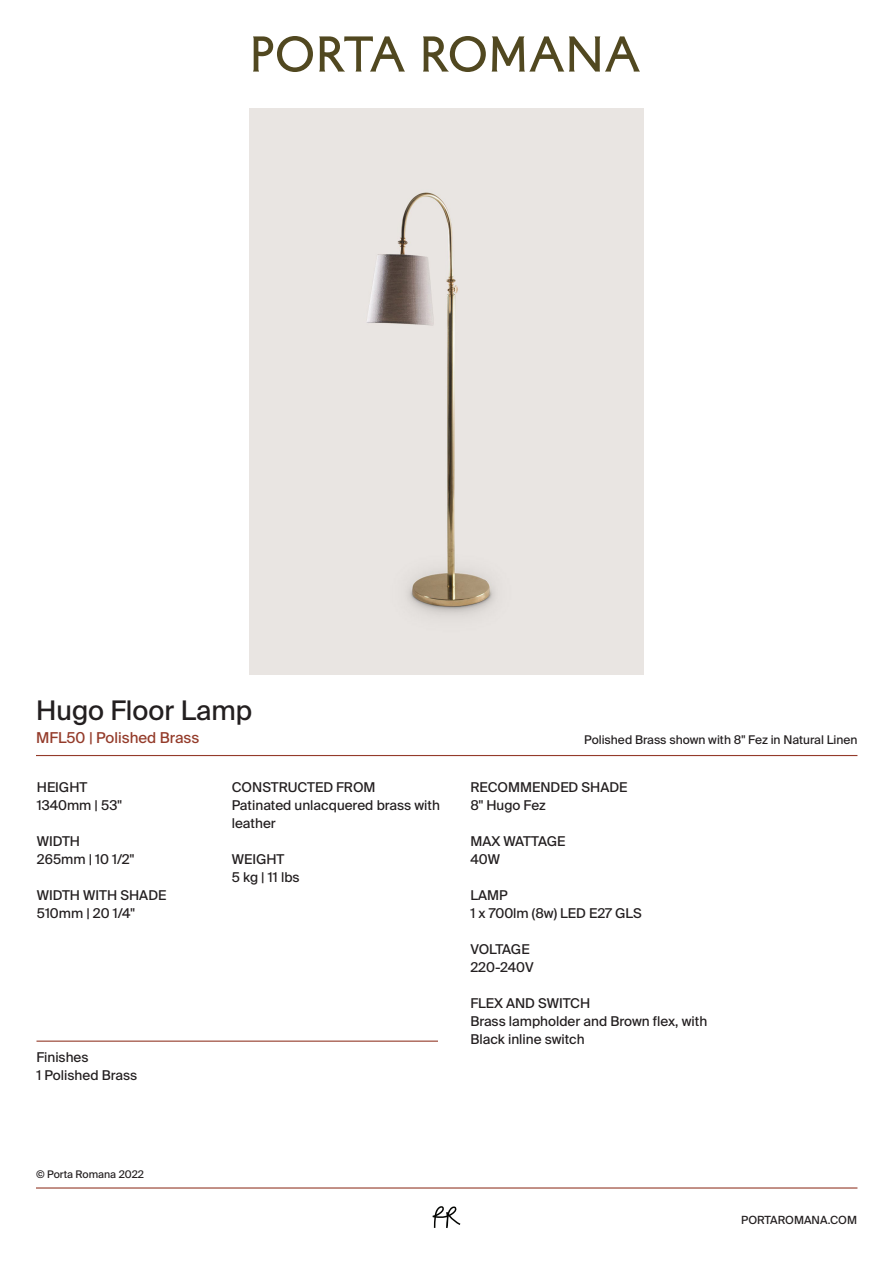
<style>
.page{position:relative;width:893px;height:1263px;background:#fff}
.page>*{position:absolute;margin:0;border:0;box-sizing:border-box;transform-origin:0 0}
.t1{font:27px "Suisse Intl";color:#231f20}
.t2{font:15px "Suisse Intl";color:#943b2a}
.t3{font:13.5px/18px "Suisse Intl";color:#231f20}
.t4{font:12px "Suisse Intl";color:#231f20}
.t5{font:11.25px "Suisse Intl";color:#231f20}
.t6{font:10.5px "Suisse Intl";color:#231f20}
</style>
<div class="page">
<hr style="left:36px;top:755px;width:821px;height:1px;background:#943b2a">
<div style="left:250px;top:108px;width:393px;height:566px;background:#e9e5e2"></div>
<svg style="left:253px;top:36px;width:60px;height:36px"></svg>
<svg style="left:319px;top:36px;width:86px;height:36px"></svg>
<svg style="left:423px;top:36px;width:63px;height:36px"></svg>
<svg style="left:492px;top:36px;width:148px;height:36px"></svg>
<hr style="left:36px;top:1040px;width:402px;height:2px;background:#943b2a">
<svg style="left:433px;top:1206px;width:27px;height:22px"></svg>
<hr style="left:36px;top:1187px;width:821px;height:1px;background:#943b2a">
<h1 class="t1" style="left:36px;top:695px;width:218px">Hugo Floor Lamp</h1>
<p class="t2" style="left:36px;top:729px;width:165px">MFL50 | Polished Brass</p>
<p class="t4" style="left:584px;top:733px;width:275px">Polished Brass shown with 8" Fez in Natural Linen</p>
<p class="t3" style="left:37px;top:778px;width:86px">HEIGHT<br>1340mm | 53"</p>
<p class="t3" style="left:37px;top:832px;width:99px">WIDTH<br>265mm | 10 1/2"</p>
<p class="t3" style="left:37px;top:886px;width:131px">WIDTH WITH SHADE<br>510mm | 20 1/4"</p>
<p class="t3" style="left:36px;top:1048px;width:102px">Finishes<br>1 Polished Brass</p>
<p class="t6" style="left:36px;top:1168px;width:109px">© Porta Romana 2022</p>
<p class="t3" style="left:232px;top:778px;width:210px">CONSTRUCTED FROM<br>Patinated unlacquered brass with leather</p>
<p class="t3" style="left:232px;top:850px;width:69px">WEIGHT<br>5 kg | 11 lbs</p>
<p class="t3" style="left:470px;top:778px;width:159px">RECOMMENDED SHADE<br>8" Hugo Fez</p>
<p class="t3" style="left:470px;top:832px;width:97px">MAX WATTAGE<br>40W</p>
<p class="t3" style="left:470px;top:886px;width:173px">LAMP<br>1 x 700lm (8w) LED E27 GLS</p>
<p class="t3" style="left:470px;top:940px;width:65px">VOLTAGE<br>220-240V</p>
<p class="t3" style="left:470px;top:994px;width:238px">FLEX AND SWITCH<br>Brass lampholder and Brown flex, with<br>Black inline switch</p>
<p class="t5" style="left:741px;top:1213px;width:117px">PORTAROMANA.COM</p>
</div>
